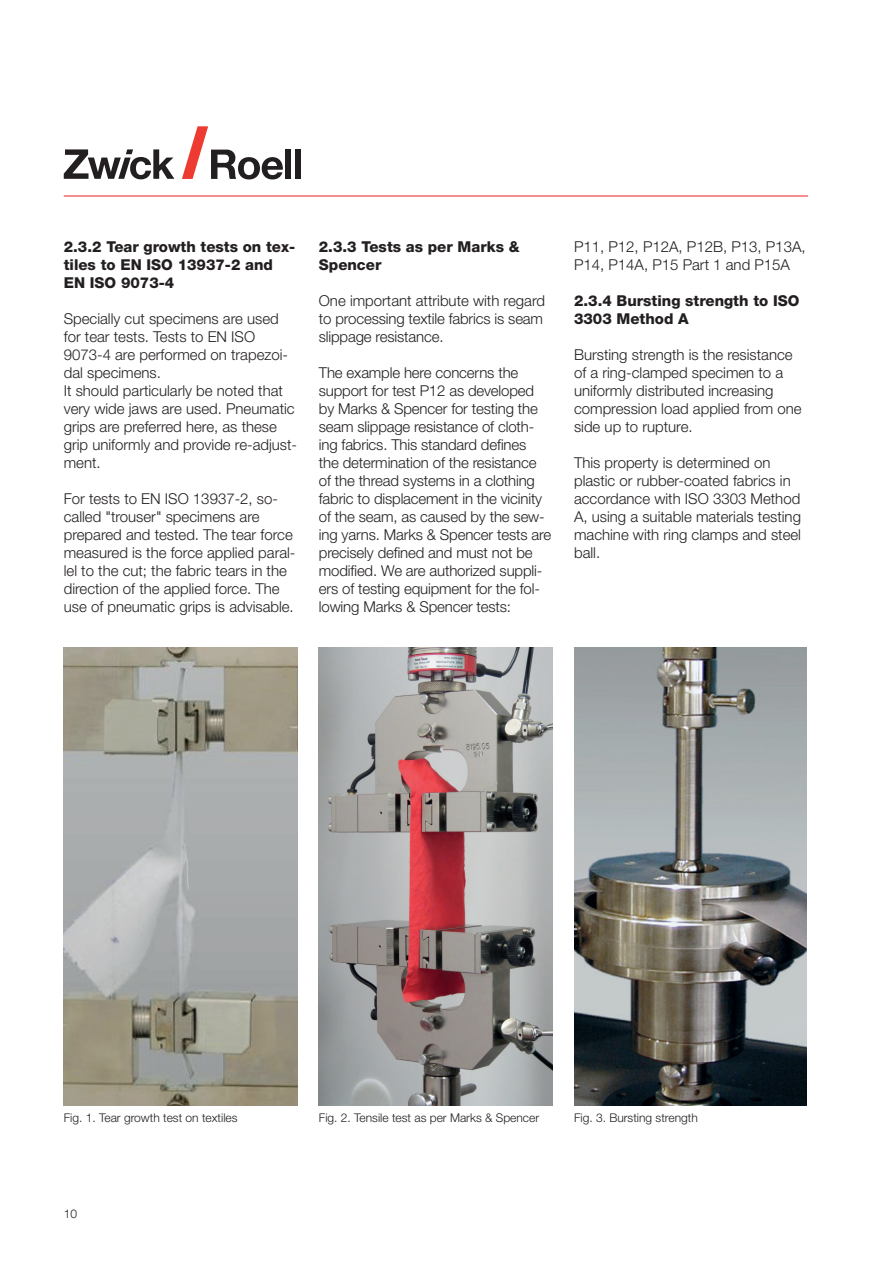
<style>
.page{position:relative;width:893px;height:1263px;background:#fff}
.page>*{position:absolute;margin:0;border:0;box-sizing:border-box;transform-origin:0 0}
.t1{font:300 15px/18px "Helvetica Neue LT Std";color:#231f20}
.t2{font:800 15px/18px "Helvetica Neue LT Std";color:#231f20}
.t3{font:300 12px "Helvetica Neue LT Std";color:#231f20}
</style>
<div class="page">
<hr style="left:64px;top:196px;width:744px;height:1px;background:#ee1d23">
<svg style="left:64px;top:149px;width:110px;height:30px"></svg>
<svg style="left:182px;top:126px;width:101px;height:53px"></svg>
<div style="left:285px;top:150px;width:6px;height:29px;background:#231f20"></div>
<div style="left:295px;top:150px;width:6px;height:29px;background:#231f20"></div>
<img style="left:64px;top:648px;width:234px;height:457px">
<img style="left:319px;top:647px;width:234px;height:458px">
<img style="left:574px;top:647px;width:233px;height:458px">
<p class="t2" style="left:64px;top:238px;width:233px">2.3.2 Tear growth tests on tex&shy;tiles to EN ISO 13937-2 and<br>EN ISO 9073-4</p>
<p class="t1" style="left:64px;top:309px;width:235px">Specially cut specimens are used for tear tests. Tests to EN ISO<br>9073-4 are performed on trapezoi&shy;dal specimens.<br>It should particularly be noted that very wide jaws are used. Pneumatic grips are preferred here, as these grip uniformly and provide re-adjust&shy;ment.</p>
<p class="t1" style="left:64px;top:489px;width:233px">For tests to EN ISO 13937-2, so&shy;called "trouser" specimens are prepared and tested. The tear force measured is the force applied paral&shy;lel to the cut; the fabric tears in the direction of the applied force. The use of pneumatic grips is advisable.</p>
<p class="t2" style="left:319px;top:238px;width:202px">2.3.3 Tests as per Marks &amp;<br>Spencer</p>
<p class="t1" style="left:319px;top:291px;width:228px">One important attribute with regard to processing textile fabrics is seam slippage resistance.</p>
<p class="t1" style="left:319px;top:363px;width:234px">The example here concerns the support for test P12 as developed by Marks &amp; Spencer for testing the seam slippage resistance of cloth&shy;ing fabrics. This standard defines<br>the determination of the resistance of the thread systems in a clothing fabric to displacement in the vicinity of the seam, as caused by the sew&shy;ing yarns. Marks &amp; Spencer tests are precisely defined and must not be modified. We are authorized suppli&shy;ers of testing equipment for the fol&shy;lowing Marks &amp; Spencer tests:</p>
<p class="t1" style="left:574px;top:237px;width:233px">P11, P12, P12A, P12B, P13, P13A,<br>P14, P14A, P15 Part 1 and P15A</p>
<p class="t2" style="left:574px;top:292px;width:227px">2.3.4 Bursting strength to ISO<br>3303 Method A</p>
<p class="t1" style="left:574px;top:345px;width:229px">Bursting strength is the resistance of a ring-clamped specimen to a uniformly distributed increasing compression load applied from one side up to rupture.</p>
<p class="t1" style="left:574px;top:453px;width:228px">This property is determined on plastic or rubber-coated fabrics in accordance with ISO 3303 Method<br>A, using a suitable materials testing machine with ring clamps and steel ball.</p>
<p class="t3" style="left:64px;top:1111px;width:175px">Fig. 1. Tear growth test on textiles</p>
<p class="t3" style="left:319px;top:1110px;width:222px">Fig. 2. Tensile test as per Marks &amp; Spencer</p>
<p class="t3" style="left:574px;top:1110px;width:125px">Fig. 3. Bursting strength</p>
<p class="t3" style="left:64px;top:1206px;width:15px">10</p>
</div>
